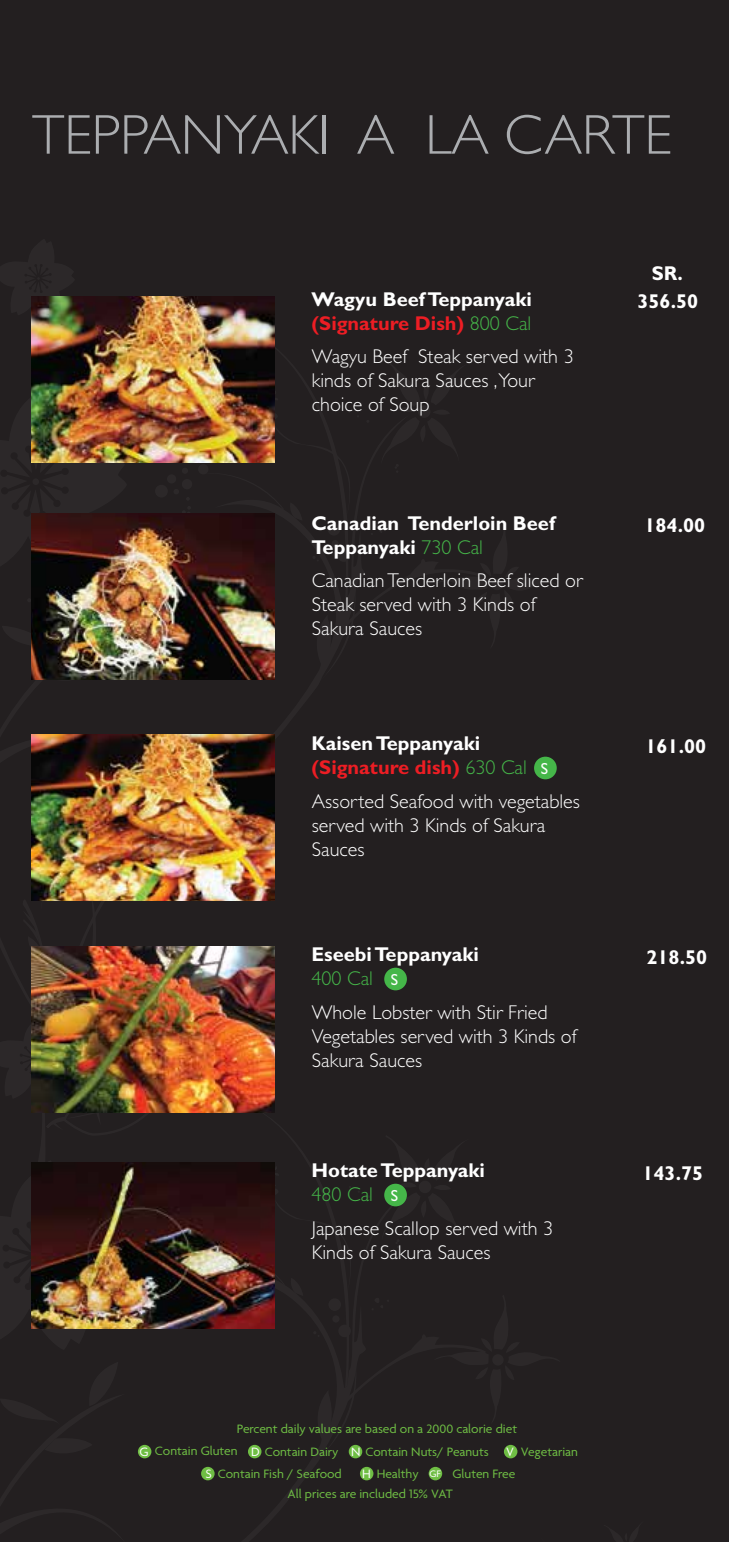
<style>
.page{position:relative;width:729px;height:1542px;background:#fff}
.page>*{position:absolute;margin:0;border:0;box-sizing:border-box;transform-origin:0 0}
.t1{font:300 56.4px "Gill Sans";letter-spacing:-.005em;color:#abadb0}
.t2{font:300 20px/24px "Gill Sans";color:#fff}
.t3{font:700 20px/24px "Gill Sans";color:#fff}
.t4{font:700 20px "Gill Sans";color:#ed1d24}
.t5{font:300 20px "Gill Sans";color:#45b649}
.t6{font:13.2px "Agenda";color:#6fbe44}
.s1{color:#ed1d24}
.s2{font-weight:300;color:#45b649}
.s3{font-weight:400;font-size:16px;color:#fff}
.s4{color:#fff}
.s5{font-size:10.2px;color:#fff}
</style>
<div class="page">
<div style="left:0;top:0;width:728px;height:1542px;background:#231f20"></div>
<div style="left:198px;top:464px;width:10px;height:10px;background:#2c2829;border-radius:50%"></div>
<div style="left:182px;top:479px;width:10px;height:10px;background:#2c2829;border-radius:50%"></div>
<div style="left:492px;top:1354px;width:11px;height:11px;background:#2c2829;border-radius:50%"></div>
<svg style="left:31px;top:679px;width:99px;height:1px"></svg>
<svg style="left:31px;top:900px;width:131px;height:263px"></svg>
<div style="left:138px;top:1445px;width:13px;height:13px;background:#6fbe44;border-radius:50%"></div>
<div style="left:248px;top:1445px;width:13px;height:13px;background:#6fbe44;border-radius:50%"></div>
<div style="left:348px;top:1445px;width:14px;height:13px;background:#6fbe44;border-radius:50%"></div>
<div style="left:503px;top:1445px;width:14px;height:13px;background:#6fbe44;border-radius:50%"></div>
<div style="left:201px;top:1467px;width:13px;height:13px;background:#6fbe44;border-radius:50%"></div>
<div style="left:360px;top:1467px;width:13px;height:13px;background:#6fbe44;border-radius:50%"></div>
<div style="left:428px;top:1467px;width:14px;height:13px;background:#6fbe44;border-radius:50%"></div>
<div style="left:533px;top:757px;width:23px;height:22px;background:#45b649;border-radius:50%"></div>
<div style="left:384px;top:968px;width:22px;height:22px;background:#45b649;border-radius:50%"></div>
<div style="left:384px;top:1184px;width:22px;height:22px;background:#45b649;border-radius:50%"></div>
<img style="left:31px;top:296px;width:243px;height:166px">
<img style="left:31px;top:513px;width:243px;height:166px">
<img style="left:31px;top:734px;width:243px;height:166px">
<img style="left:31px;top:947px;width:243px;height:166px">
<img style="left:31px;top:1163px;width:243px;height:166px">
<h1 class="t1" style="left:32px;top:103px;width:641px">TEPPANYAKI A LA CARTE</h1>
<p class="t3" style="left:311px;top:287px;width:222px">Wagyu Beef Teppanyaki <span class="s1">(Signature Dish)</span> <span class="s2">800 Cal</span></p>
<p class="t2" style="left:312px;top:344px;width:263px">Wagyu Beef Steak served with 3 kinds of Sakura Sauces ,Your choice of Soup</p>
<p class="t3" style="left:651px;top:261px;width:33px">SR.</p>
<p class="t3" style="left:637px;top:289px;width:62px">356.50</p>
<p class="t3" style="left:311px;top:511px;width:245px">Canadian Tenderloin Beef</p>
<p class="t3" style="left:644px;top:513px;width:62px">184.00</p>
<p class="t3" style="left:311px;top:535px;width:173px">Teppanyaki <span class="s2">730 Cal</span></p>
<p class="t2" style="left:312px;top:568px;width:272px">Canadian Tenderloin Beef sliced or<br>Steak served with 3 Kinds of<br>Sakura Sauces</p>
<p class="t3" style="left:311px;top:731px;width:170px">Kaisen Teppanyaki</p>
<p class="t3" style="left:645px;top:734px;width:62px">161.00</p>
<p class="t4" style="left:311px;top:756px;width:238px">(Signature dish) <span class="s2">630 Cal</span> <span class="s3">S</span></p>
<p class="t2" style="left:312px;top:789px;width:269px">Assorted Seafood with vegetables served with 3 Kinds of Sakura<br>Sauces</p>
<p class="t3" style="left:311px;top:942px;width:169px">Eseebi Teppanyaki</p>
<p class="t3" style="left:646px;top:945px;width:62px">218.50</p>
<p class="t5" style="left:311px;top:967px;width:88px">400 Cal <span class="s3">S</span></p>
<p class="t2" style="left:312px;top:1000px;width:266px">Whole Lobster with Stir Fried<br>Vegetables served with 3 Kinds of<br>Sakura Sauces</p>
<p class="t3" style="left:311px;top:1158px;width:175px">Hotate Teppanyaki</p>
<p class="t3" style="left:642px;top:1161px;width:62px">143.75</p>
<p class="t5" style="left:311px;top:1183px;width:88px">480 Cal <span class="s3">S</span></p>
<p class="t2" style="left:312px;top:1216px;width:243px">Japanese Scallop served with 3<br>Kinds of Sakura Sauces</p>
<p class="t6" style="left:236px;top:1421px;width:282px">Percent daily values are based on a 2000 calorie diet</p>
<p class="t6" style="left:139px;top:1445px;width:350px"><span class="s4">G</span> Contain Gluten <span class="s4">D</span> Contain Dairy <span class="s4">N</span> Contain Nuts/ Peanuts</p>
<p class="t6" style="left:287px;top:1487px;width:167px">All prices are included 15% VAT</p>
<p class="t6" style="left:506px;top:1445px;width:73px"><span class="s4">V</span> Vegetarian</p>
<p class="t6" style="left:205px;top:1467px;width:138px"><span class="s4">S</span> Contain Fish / Seafood</p>
<p class="t6" style="left:362px;top:1467px;width:154px"><span class="s4">H</span> Healthy <span class="s5">GF</span> Gluten Free</p>
</div>
